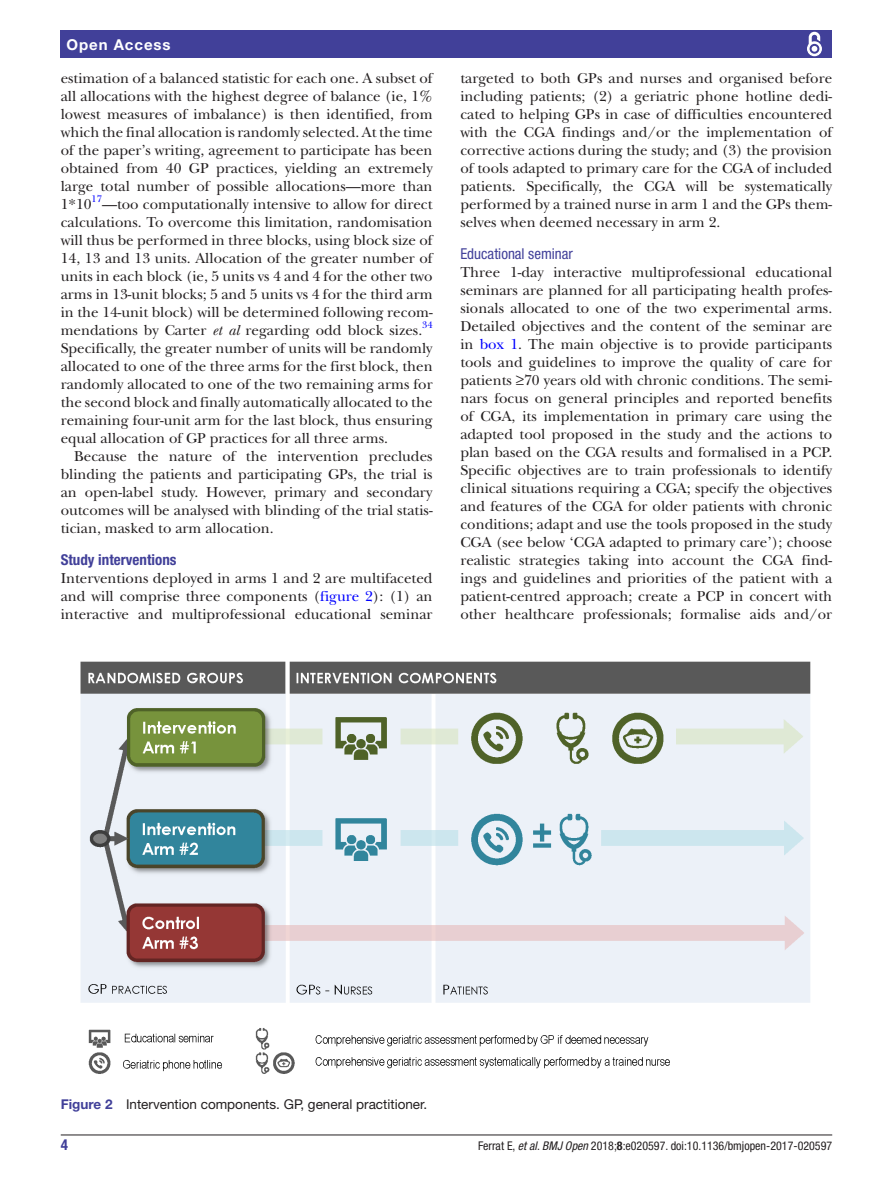
<style>
.page{position:relative;width:893px;height:1191px;background:#fff}
.page>*{position:absolute;margin:0;border:0;box-sizing:border-box;transform-origin:0 0}
.t1{font:15px/18px "New Baskerville";color:#231f20;text-align:justify}
.t2{font:700 condensed 15px "Helvetica Neue LT Std";color:#414099}
.t3{font:condensed 15px "Helvetica Neue LT Std";color:#414099}
.t4{font:700 15px "Helvetica Neue LT Std";letter-spacing:.065em;color:#fff}
.t5{font:13.5px "Helvetica Neue LT Std";color:#231f20}
.t6{font:condensed 12px "Helvetica Neue LT Std";color:#231f20}
.t7{font:9.9px "New Baskerville";color:#00f}
.s1{font-style:italic}
.s2{color:#00f}
.s3{font-weight:700;color:#414099}
.s4{font-weight:700}
</style>
<div class="page">
<hr style="left:61px;top:1134px;width:771px;height:1px;background:#231f20">
<div style="left:61px;top:31px;width:771px;height:27px;background:#414099"></div>
<svg style="left:807px;top:31px;width:15px;height:26px"></svg>
<img style="left:80px;top:661px;width:731px;height:413px">
<p class="t4" style="left:66px;top:35px;width:106px">Open Access</p>
<p class="t1" style="left:61px;top:69px;width:373px">estimation of a balanced statistic for each one. A subset of all allocations with the highest degree of balance (ie, 1% lowest measures of imbalance) is then identified, from which the final allocation is randomly selected. At the time of the paper’s writing, agreement to participate has been obtained from 40 GP practices, yielding an extremely large total number of possible allocations—more than 1*10</p>
<p class="t7" style="left:92px;top:193px;width:12px">17</p>
<p class="t1" style="left:61px;top:195px;width:373px;text-indent:41px">—too computationally intensive to allow for direct calculations. To overcome this limitation, randomisation will thus be performed in three blocks, using block size of 14, 13 and 13 units. Allocation of the greater number of units in each block (ie, 5 units vs 4 and 4 for the other two arms in 13-unit blocks; 5 and 5 units vs 4 for the third arm in the 14-unit block) will be determined following recom&shy;mendations by Carter <span class="s1">et al</span> regarding odd block sizes.</p>
<p class="t7" style="left:422px;top:319px;width:12px">34</p>
<p class="t1" style="left:61px;top:339px;width:373px">Specifically, the greater number of units will be randomly allocated to one of the three arms for the first block, then randomly allocated to one of the two remaining arms for the second block and finally automatically allocated to the remaining four-unit arm for the last block, thus ensuring equal allocation of GP practices for all three arms.</p>
<p class="t1" style="left:61px;top:447px;width:373px;text-indent:14px">Because the nature of the intervention precludes blinding the patients and participating GPs, the trial is an open-label study. However, primary and secondary outcomes will be analysed with blinding of the trial statis&shy;tician, masked to arm allocation.</p>
<p class="t2" style="left:61px;top:550px;width:117px">Study interventions</p>
<p class="t1" style="left:61px;top:569px;width:373px">Interventions deployed in arms 1 and 2 are multifaceted and will comprise three components (<span class="s2">figure 2</span>): (1) an interactive and multiprofessional educational seminar</p>
<p class="t1" style="left:460px;top:69px;width:373px">targeted to both GPs and nurses and organised before including patients; (2) a geriatric phone hotline dedi&shy;cated to helping GPs in case of difficulties encountered with the CGA findings and/or the implementation of corrective actions during the study; and (3) the provision of tools adapted to primary care for the CGA of included patients. Specifically, the CGA will be systematically performed by a trained nurse in arm 1 and the GPs them&shy;selves when deemed necessary in arm 2.</p>
<p class="t3" style="left:460px;top:245px;width:114px">Educational seminar</p>
<p class="t1" style="left:460px;top:263px;width:373px">Three 1-day interactive multiprofessional educational seminars are planned for all participating health profes&shy;sionals allocated to one of the two experimental arms.<br>Detailed objectives and the content of the seminar are in <span class="s2">box 1</span>. The main objective is to provide participants tools and guidelines to improve the quality of care for patients ≥70 years old with chronic conditions. The semi&shy;nars focus on general principles and reported benefits of CGA, its implementation in primary care using the adapted tool proposed in the study and the actions to plan based on the CGA results and formalised in a PCP.<br>Specific objectives are to train professionals to identify clinical situations requiring a CGA; specify the objectives and features of the CGA for older patients with chronic conditions; adapt and use the tools proposed in the study CGA (see below ‘CGA adapted to primary care’); choose realistic strategies taking into account the CGA find&shy;ings and guidelines and priorities of the patient with a patient-centred approach; create a PCP in concert with other healthcare professionals; formalise aids and/or</p>
<p class="t5" style="left:61px;top:1096px;width:368px"><span class="s3">Figure 2</span> Intervention components. GP, general practitioner.</p>
<p class="t2" style="left:61px;top:1135px;width:9px">4</p>
<p class="t6" style="left:478px;top:1138px;width:356px">Ferrat E, <span class="s1">et al</span>. <span class="s1">BMJ Open</span> 2018;<span class="s4">8</span>:e020597. doi:10.1136/bmjopen-2017-020597</p>
</div>
